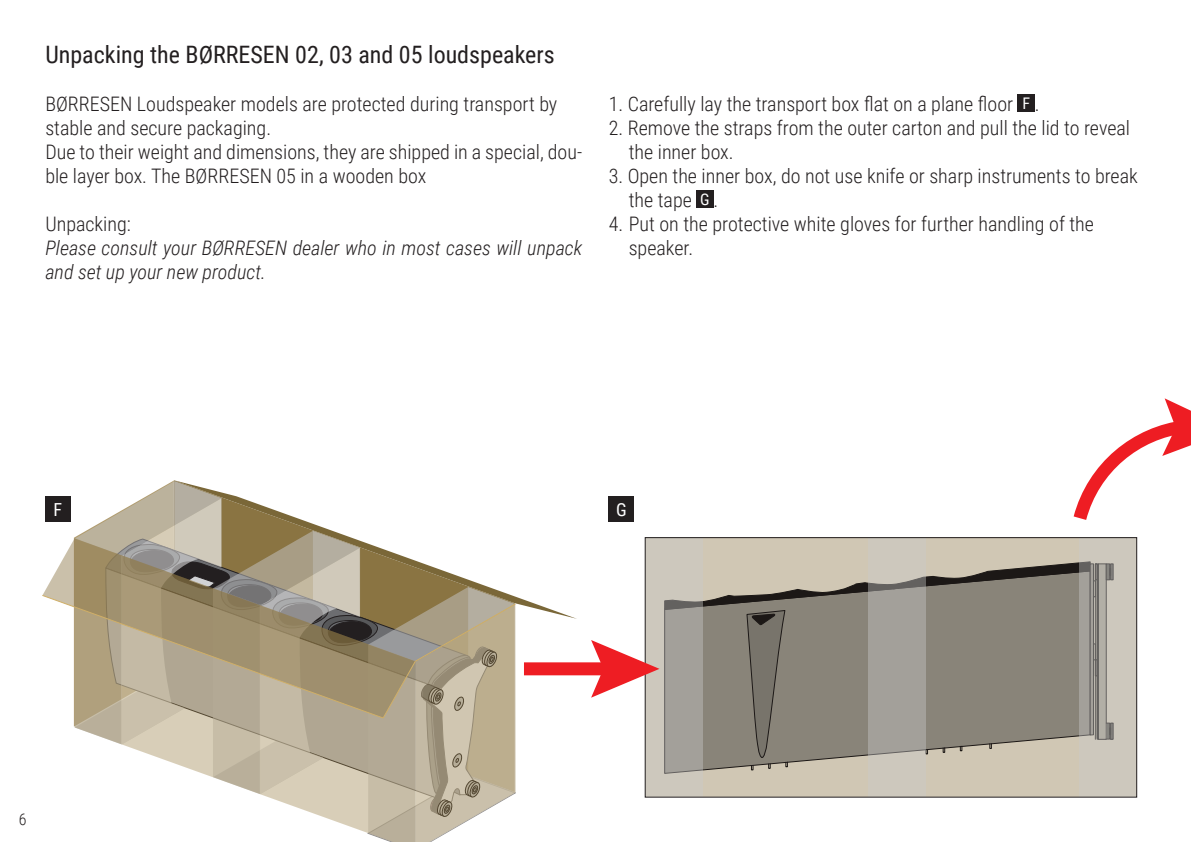
<style>
.page{position:relative;width:1191px;height:842px;background:#fff}
.page>*{position:absolute;margin:0;border:0;box-sizing:border-box;transform-origin:0 0}
.t1{font:24px "Roboto Condensed";color:#231f20}
.t2{font:300 20px/24px "Roboto Condensed";color:#231f20}
.t3{font:italic 300 20px/24px "Roboto Condensed";color:#231f20}
.t4{font:18px "Roboto Condensed";color:#fff}
.t5{font:16px "Roboto Condensed";color:#fff}
.t6{font:300 16px "Roboto Condensed";color:#231f20}
</style>
<div class="page">
<div style="left:1017px;top:94px;width:17px;height:17px;background:#231f20"></div>
<div style="left:696px;top:190px;width:17px;height:17px;background:#231f20"></div>
<svg style="left:516px;top:597px;width:61px;height:22px"></svg>
<svg style="left:43px;top:538px;width:31px;height:56px"></svg>
<svg style="left:74px;top:480px;width:442px;height:362px"></svg>
<svg style="left:42px;top:594px;width:342px;height:125px;background:#aea28a"></svg>
<div style="left:645px;top:538px;width:491px;height:259px;background:#d0c7b4"></div>
<div style="left:645px;top:538px;width:57px;height:259px;background:#cdc8bd"></div>
<div style="left:868px;top:538px;width:58px;height:259px;background:#cdc8bd"></div>
<svg style="left:1099px;top:563px;width:15px;height:177px"></svg>
<div style="left:645px;top:537px;width:492px;height:260px;border:1px solid #231f20"></div>
<svg style="left:1073px;top:398px;width:118px;height:122px"></svg>
<div style="left:524px;top:662px;width:89px;height:13px;background:#ee1d23"></div>
<svg style="left:591px;top:561px;width:508px;height:209px"></svg>
<div style="left:45px;top:496px;width:26px;height:26px;background:#231f20"></div>
<div style="left:609px;top:496px;width:25px;height:26px;background:#231f20"></div>
<p class="t1" style="left:45px;top:38px;width:511px">Unpacking the BØRRESEN 02, 03 and 05 loudspeakers</p>
<p class="t2" style="left:45px;top:92px;width:513px">BØRRESEN Loudspeaker models are protected during transport by stable and secure packaging.</p>
<p class="t2" style="left:45px;top:140px;width:538px">Due to their weight and dimensions, they are shipped in a special, dou&shy;ble layer box. The BØRRESEN 05 in a wooden box</p>
<p class="t2" style="left:45px;top:212px;width:87px">Unpacking:</p>
<p class="t3" style="left:45px;top:236px;width:538px">Please consult your BØRRESEN dealer who in most cases will unpack and set up your new product.</p>
<p class="t2" style="left:609px;top:92px;width:406px">1. Carefully lay the transport box flat on a plane floor</p>
<p class="t5" style="left:1022px;top:92px;width:9px">F</p>
<p class="t2" style="left:1034px;top:92px;width:6px">.</p>
<p class="t2" style="left:629px;top:116px;width:503px;text-indent:-20px">2. Remove the straps from the outer carton and pull the lid to reveal the inner box.</p>
<p class="t2" style="left:629px;top:164px;width:510px;text-indent:-20px">3. Open the inner box, do not use knife or sharp instruments to break the tape</p>
<p class="t5" style="left:700px;top:188px;width:11px">G</p>
<p class="t2" style="left:713px;top:188px;width:6px">.</p>
<p class="t2" style="left:609px;top:212px;width:487px">4. Put on the protective white gloves for further handling of the</p>
<p class="t2" style="left:629px;top:236px;width:66px">speaker.</p>
<p class="t4" style="left:54px;top:497px;width:10px">F</p>
<p class="t4" style="left:616px;top:497px;width:12px">G</p>
<p class="t6" style="left:19px;top:808px;width:9px">6</p>
</div>
